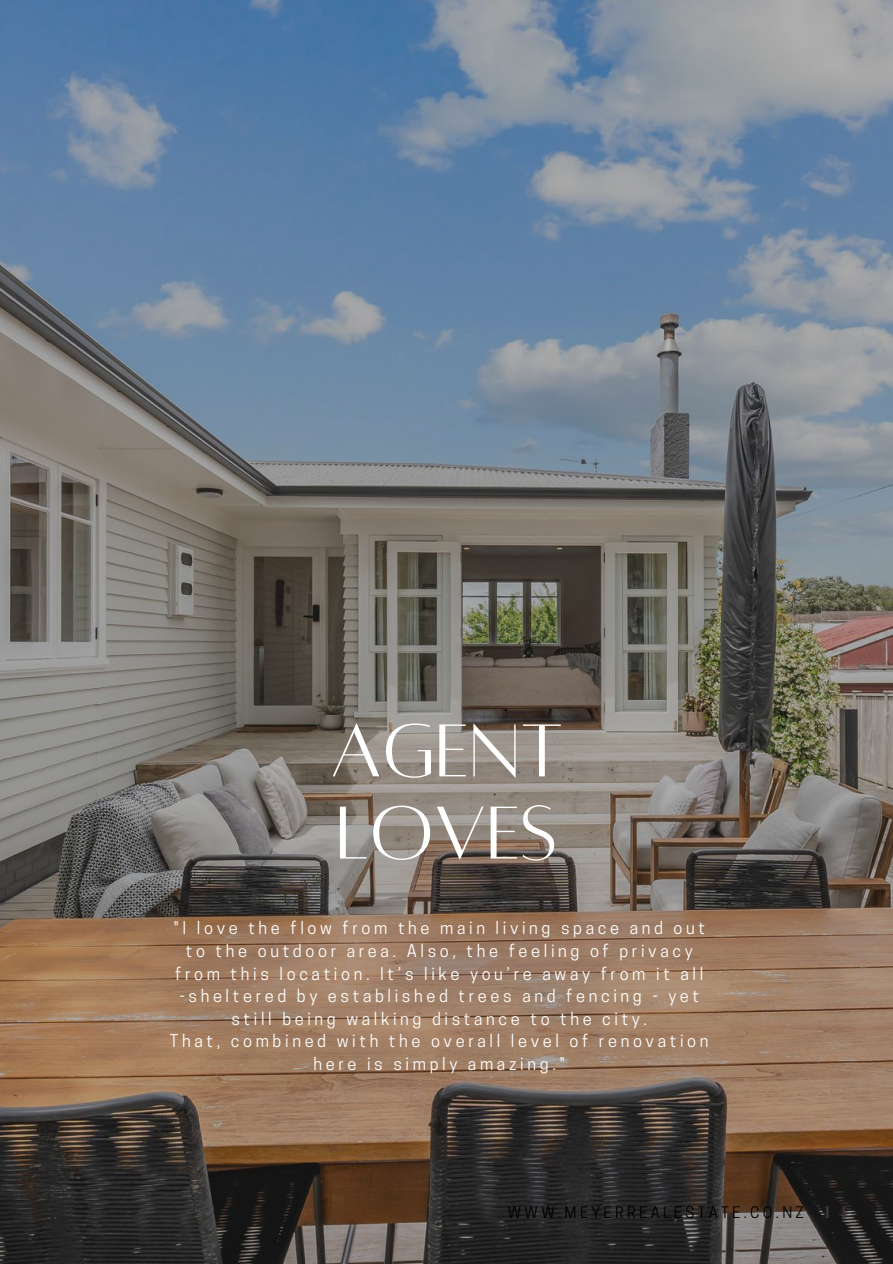
<style>
.page{position:relative;width:893px;height:1264px;background:#fff}
.page>*{position:absolute;margin:0;border:0;box-sizing:border-box;transform-origin:0 0}
.t1{font:82.5px/82.2px "Alta regular";letter-spacing:.005em;color:#fff}
.t2{font:16.5px/22.5px "Cooper Hewitt";letter-spacing:.22em;color:#fff;text-align:center}
.t3{font:15px "Cooper Hewitt";letter-spacing:.22em;color:#000}
.s1{font-family:"Bodoni FLF";font-weight:700;font-size:18px;color:#3c3333}
</style>
<div class="page">
<img style="left:0;top:0;width:892px;height:1263px">
<h1 class="t1" style="left:330px;top:710px;width:235px">AGENT<br>LOVES</h1>
<p class="t2" style="left:170px;top:919px;width:540px">"I love the flow from the main living space and out to the outdoor area. Also, the feeling of privacy from this location. It’s like you’re away from it all -sheltered by established trees and fencing - yet still being walking distance to the city.<br>That, combined with the overall level of renovation here is simply amazing."</p>
<p class="t3" style="left:508px;top:1206px;width:341px">WWW.MEYERREALESTATE.CO.NZ <span class="s1">14</span></p>
</div>
